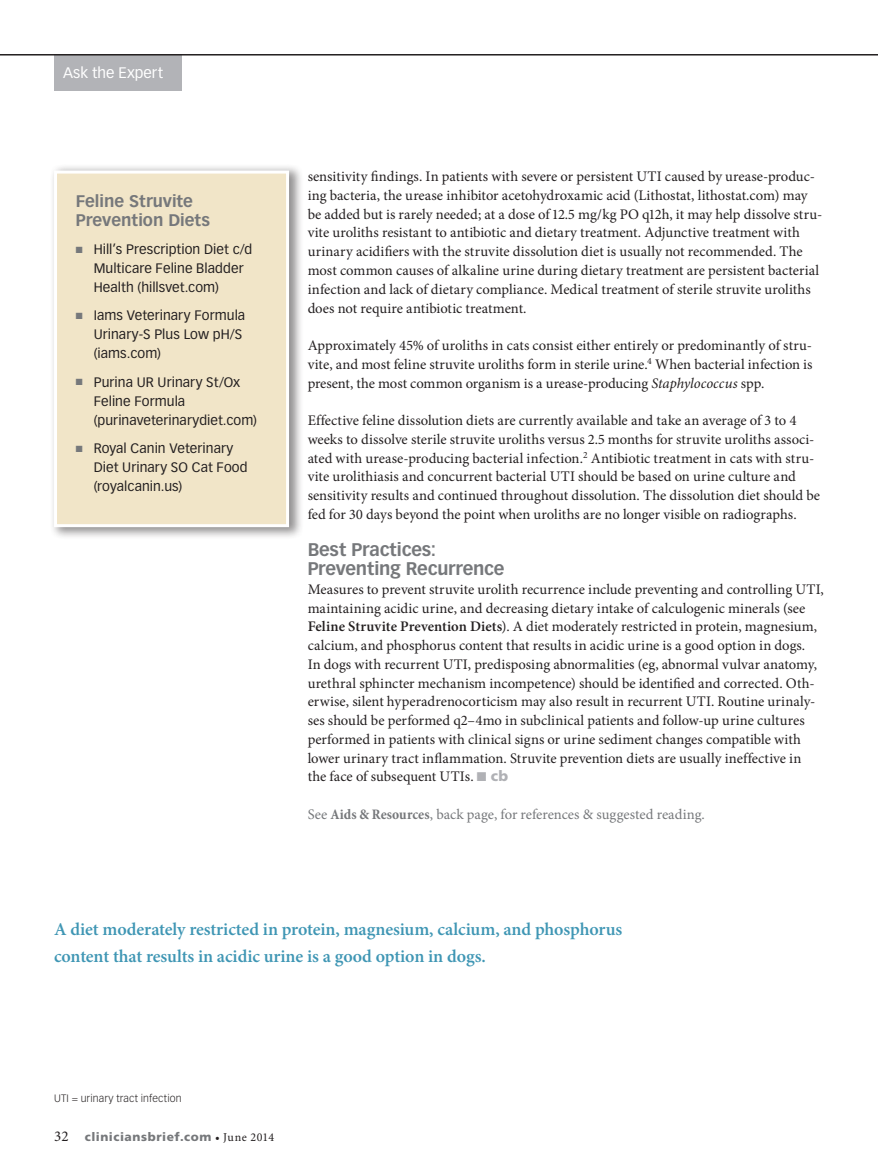
<style>
.page{position:relative;width:878px;height:1175px;background:#fff}
.page>*{position:absolute;margin:0;border:0;box-sizing:border-box;transform-origin:0 0}
.Pullquote{font:600 18px/27px "Minion Pro";letter-spacing:-.005em;color:#3f96b4}
.Head_A{font:700 18px/18.8px "Vectora LT Std";letter-spacing:-.01em;color:#76787b}
.Sidebar_Head{font:700 16.5px/18.8px "Vectora LT Std";color:#76787b}
.department{font:15px "Vectora LT Std";letter-spacing:.005em;color:#fff}
.Body_Minion_Pro{font:14.7px/18.8px "Minion Pro";color:#231f20}
.Body_Minion_Pro-2{font:14.7px "Minion Pro";letter-spacing:-.005em;color:#76787b}
.Sidebar_Text_list{font:13.5px/19.2px "Vectora LT Std";letter-spacing:.005em;color:#231f20}
.t1{font:900 12px "Frutiger";letter-spacing:.05em;color:#76787b}
.Footnote{font:300 10.5px "Vectora LT Std";letter-spacing:.015em;color:#231f20}
.s1{color:#76787b}
.s2{font-style:italic}
.s3{font-weight:600}
.s4{color:#b0b1b5}
.s5{font-family:"Frutiger";font-weight:900;color:#b0b1b5}
.s6{font-weight:700;font-stretch:condensed}
.s7{font-family:"Minion Pro";font-weight:400;font-size:15px;color:#231f20}
.s8{font-family:"Minion Pro";font-weight:400;color:#231f20}
</style>
<div class="page">
<div style="left:54px;top:54px;width:127px;height:36px;background:#b2b3b7"></div>
<hr style="left:0;top:54px;width:878px;height:2px;background:#231f20">
<div style="left:50px;top:164px;width:254px;height:375px;background:#231f20;opacity:.5"></div>
<div style="left:54px;top:171px;width:235px;height:356px;background:#f1e5c8;border:3px solid #fff"></div>
<p class="department" style="left:63px;top:64px;width:101px">Ask the Expert</p>
<p class="Sidebar_Head" style="left:76px;top:191px;width:136px">Feline Struvite<br>Prevention Diets</p>
<p class="Sidebar_Text_list" style="left:94px;top:239px;width:160px;text-indent:-18px"><span class="s1">■</span> Hill’s Prescription Diet c/d<br>Multicare Feline Bladder<br>Health (hillsvet.com)</p>
<p class="Sidebar_Text_list" style="left:94px;top:306px;width:153px;text-indent:-18px"><span class="s1">■</span> Iams Veterinary Formula<br>Urinary-S Plus Low pH/S (iams.com)</p>
<p class="Sidebar_Text_list" style="left:94px;top:372px;width:165px;text-indent:-18px"><span class="s1">■</span> Purina UR Urinary St/Ox<br>Feline Formula (purinaveterinarydiet.com)</p>
<p class="Sidebar_Text_list" style="left:94px;top:438px;width:155px;text-indent:-18px"><span class="s1">■</span> Royal Canin Veterinary<br>Diet Urinary SO Cat Food (royalcanin.us)</p>
<p class="Body_Minion_Pro" style="left:308px;top:167px;width:516px">sensitivity findings. In patients with severe or persistent UTI caused by urease-produc&shy;ing bacteria, the urease inhibitor acetohydroxamic acid (Lithostat, lithostat.com) may be added but is rarely needed; at a dose of 12.5 mg/kg PO q12h, it may help dissolve stru&shy;vite uroliths resistant to antibiotic and dietary treatment. Adjunctive treatment with urinary acidifiers with the struvite dissolution diet is usually not recommended. The most common causes of alkaline urine during dietary treatment are persistent bacterial infection and lack of dietary compliance. Medical treatment of sterile struvite uroliths does not require antibiotic treatment.</p>
<p class="Body_Minion_Pro" style="left:308px;top:336px;width:506px;text-align:justify">Approximately 45% of uroliths in cats consist either entirely or predominantly of stru&shy;vite, and most feline struvite uroliths form in sterile urine.<sup>4</sup> When bacterial infection is present, the most common organism is a urease-producing <span class="s2">Staphylococcus</span> spp.</p>
<p class="Body_Minion_Pro" style="left:308px;top:411px;width:514px">Effective feline dissolution diets are currently available and take an average of 3 to 4 weeks to dissolve sterile struvite uroliths versus 2.5 months for struvite uroliths associ&shy;ated with urease-producing bacterial infection.<sup>2</sup> Antibiotic treatment in cats with stru&shy;vite urolithiasis and concurrent bacterial UTI should be based on urine culture and sensitivity results and continued throughout dissolution. The dissolution diet should be fed for 30 days beyond the point when uroliths are no longer visible on radiographs.</p>
<p class="Head_A" style="left:308px;top:540px;width:198px">Best Practices:<br>Preventing Recurrence</p>
<p class="Body_Minion_Pro" style="left:308px;top:580px;width:517px">Measures to prevent struvite urolith recurrence include preventing and controlling UTI, maintaining acidic urine, and decreasing dietary intake of calculogenic minerals (see <span class="s3">Feline Struvite Prevention Diets</span>). A diet moderately restricted in protein, magnesium, calcium, and phosphorus content that results in acidic urine is a good option in dogs.<br>In dogs with recurrent UTI, predisposing abnormalities (eg, abnormal vulvar anatomy, urethral sphincter mechanism incompetence) should be identified and corrected. Oth&shy;erwise, silent hyperadrenocorticism may also result in recurrent UTI. Routine urinaly&shy;ses should be performed q2–4mo in subclinical patients and follow-up urine cultures performed in patients with clinical signs or urine sediment changes compatible with lower urinary tract inflammation. Struvite prevention diets are usually ineffective in<br>the face of subsequent UTIs. <span class="s4">■</span> <span class="s5">cb</span></p>
<p class="Body_Minion_Pro-2" style="left:308px;top:804px;width:399px">See <span class="s6">Aids &amp; Resources</span>, back page, for references &amp; suggested reading.</p>
<p class="Pullquote" style="left:54px;top:915px;width:569px">A diet moderately restricted in protein, magnesium, calcium, and phosphorus content that results in acidic urine is a good option in dogs.</p>
<p class="Footnote" style="left:54px;top:1092px;width:129px">UTI = urinary tract infection</p>
<p class="t1" style="left:54px;top:1129px;width:221px"><span class="s7">32</span> cliniciansbrief.com <span class="s8">• June 2014</span></p>
</div>
